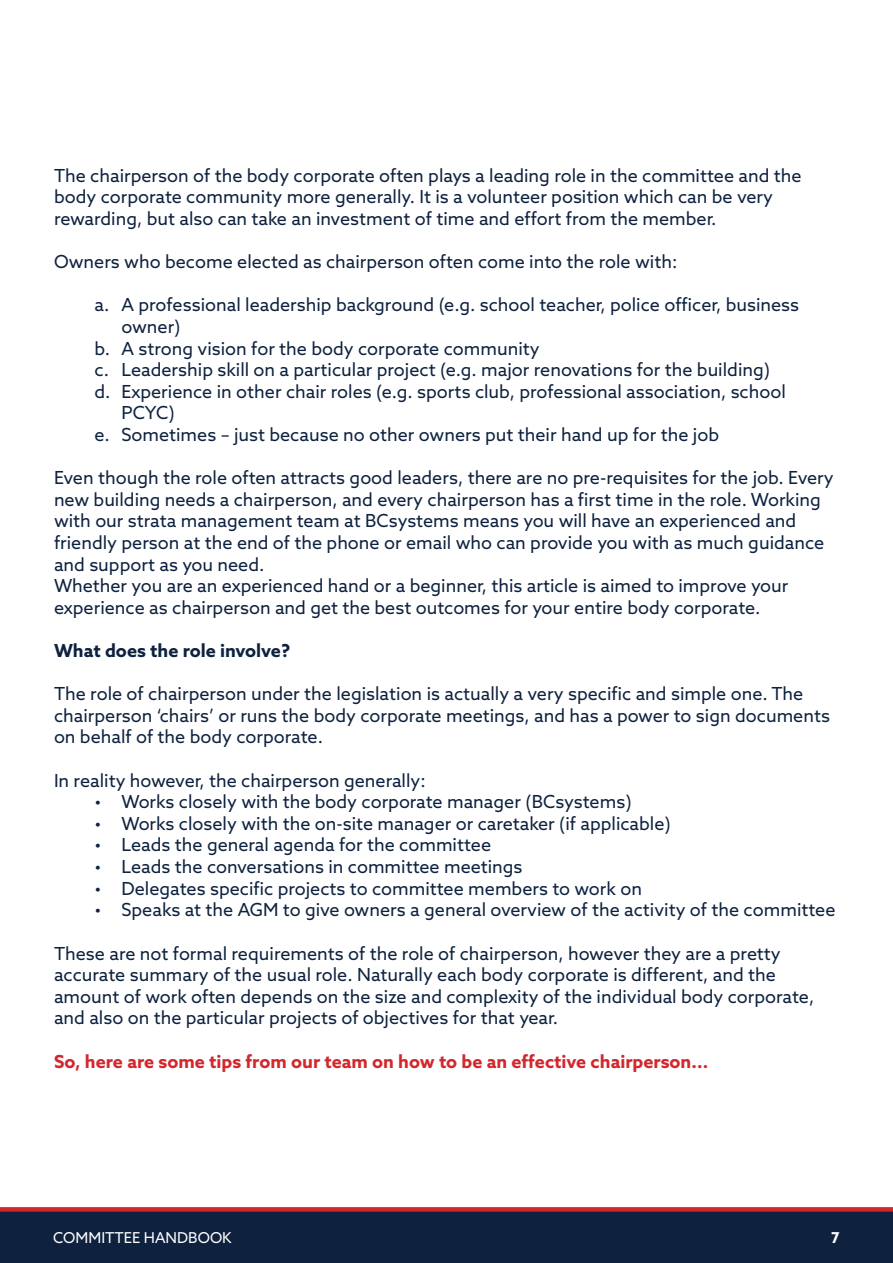
<style>
.page{position:relative;width:893px;height:1263px;background:#fff}
.page>*{position:absolute;margin:0;border:0;box-sizing:border-box;transform-origin:0 0}
.t1{font:18px/21.6px "Azo Sans";color:#0e223f}
.t2{font:700 18px "Azo Sans";color:#d3272e}
.t3{font:700 18px "Azo Sans";color:#0e223f}
.t4{font:15px "Azo Sans";color:#fff}
.t5{font:700 15px "Azo Sans";color:#fff}
</style>
<div class="page">
<div style="left:0;top:1211px;width:893px;height:52px;background:#0e223f"></div>
<svg style="left:0;top:1207px;width:893px;height:4px;background:#d42d34"></svg>
<p class="t1" style="left:54px;top:164px;width:749px">The chairperson of the body corporate often plays a leading role in the committee and the body corporate community more generally. It is a volunteer position which can be very rewarding, but also can take an investment of time and effort from the member.</p>
<p class="t1" style="left:54px;top:251px;width:625px">Owners who become elected as chairperson often come into the role with:</p>
<p class="t1" style="left:94px;top:294px;width:706px">a. A professional leadership background (e.g. school teacher, police officer, business</p>
<p class="t1" style="left:122px;top:316px;width:61px">owner)</p>
<p class="t1" style="left:94px;top:337px;width:447px">b. A strong vision for the body corporate community</p>
<p class="t1" style="left:94px;top:359px;width:677px">c. Leadership skill on a particular project (e.g. major renovations for the building)</p>
<p class="t1" style="left:95px;top:380px;width:693px">d. Experience in other chair roles (e.g. sports club, professional association, school</p>
<p class="t1" style="left:122px;top:402px;width:55px">PCYC)</p>
<p class="t1" style="left:95px;top:424px;width:626px">e. Sometimes – just because no other owners put their hand up for the job</p>
<p class="t1" style="left:54px;top:467px;width:781px">Even though the role often attracts good leaders, there are no pre-requisites for the job. Every new building needs a chairperson, and every chairperson has a first time in the role. Working with our strata management team at BCsystems means you will have an experienced and friendly person at the end of the phone or email who can provide you with as much guidance and support as you need.<br>Whether you are an experienced hand or a beginner, this article is aimed to improve your experience as chairperson and get the best outcomes for your entire body corporate.</p>
<p class="t3" style="left:54px;top:639px;width:238px">What does the role involve?</p>
<p class="t1" style="left:54px;top:683px;width:778px">The role of chairperson under the legislation is actually a very specific and simple one. The chairperson ‘chairs’ or runs the body corporate meetings, and has a power to sign documents on behalf of the body corporate.</p>
<p class="t1" style="left:54px;top:769px;width:373px">In reality however, the chairperson generally:</p>
<p class="t1" style="left:94px;top:791px;width:539px">• Works closely with the body corporate manager (BCsystems)</p>
<p class="t1" style="left:94px;top:812px;width:578px">• Works closely with the on-site manager or caretaker (if applicable)</p>
<p class="t1" style="left:94px;top:834px;width:398px">• Leads the general agenda for the committee</p>
<p class="t1" style="left:95px;top:856px;width:430px">• Leads the conversations in committee meetings</p>
<p class="t1" style="left:95px;top:877px;width:549px">• Delegates specific projects to committee members to work on</p>
<p class="t1" style="left:94px;top:899px;width:742px">• Speaks at the AGM to give owners a general overview of the activity of the committee</p>
<p class="t1" style="left:54px;top:942px;width:762px">These are not formal requirements of the role of chairperson, however they are a pretty accurate summary of the usual role. Naturally each body corporate is different, and the amount of work often depends on the size and complexity of the individual body corporate, and also on the particular projects of objectives for that year.</p>
<p class="t2" style="left:54px;top:1049px;width:656px">So, here are some tips from our team on how to be an effective chairperson...</p>
<p class="t4" style="left:53px;top:1228px;width:180px">COMMITTEE HANDBOOK</p>
<p class="t5" style="left:831px;top:1228px;width:10px">7</p>
</div>
